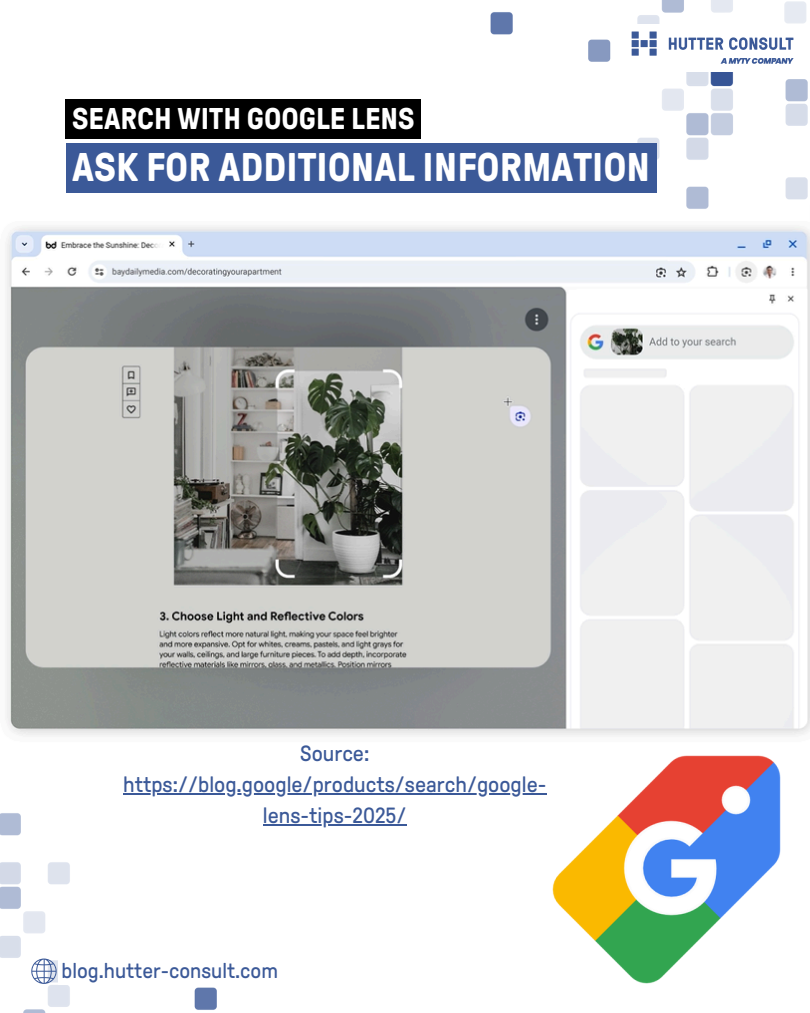
<style>
.page{position:relative;width:810px;height:1013px;background:#fff}
.page>*{position:absolute;margin:0;border:0;box-sizing:border-box;transform-origin:0 0}
.t1{font:700 40px "GT Pressura";color:#fff}
.t2{font:700 30px "GT Pressura";color:#fff}
.t3{font:22px "GT Pressura";color:#3b5998}
.t4{font:21.3px "GT Pressura";color:#3b5998}
</style>
<div class="page">
<img style="left:0;top:794px;width:225px;height:218px">
<img style="left:490px;top:0;width:318px;height:209px">
<div style="left:632px;top:24px;width:178px;height:48px;background:#fff"></div>
<svg style="left:632px;top:32px;width:25px;height:24px"></svg>
<div style="left:650px;top:32px;width:7px;height:7px;background:#3b5998"></div>
<svg style="left:669px;top:38px;width:54px;height:12px"></svg>
<svg style="left:729px;top:37px;width:64px;height:13px"></svg>
<svg style="left:721px;top:58px;width:73px;height:6px"></svg>
<svg style="left:31px;top:958px;width:26px;height:25px"></svg>
<div style="left:58px;top:957px;width:223px;height:27px;background:#fff"></div>
<img style="left:524px;top:755px;width:257px;height:229px">
<img style="left:6px;top:226px;width:804px;height:510px">
<div style="left:65px;top:99px;width:356px;height:40px;background:#000"></div>
<div style="left:66px;top:143px;width:591px;height:50px;background:#3b5998"></div>
<hr style="left:123px;top:793px;width:423px;height:1px;background:#3b5998">
<hr style="left:263px;top:824px;width:144px;height:1px;background:#3b5998">
<p class="t2" style="left:72px;top:102px;width:344px">SEARCH WITH GOOGLE LENS</p>
<h2 class="t1" style="left:72px;top:146px;width:580px">ASK FOR ADDITIONAL INFORMATION</h2>
<h1 class="t3" style="left:300px;top:741px;width:71px">Source:</h1>
<p class="t3" style="left:123px;top:772px;width:425px">https://blog.google/products/search/google-</p>
<p class="t3" style="left:263px;top:803px;width:145px">lens-tips-2025/</p>
<p class="t4" style="left:62px;top:958px;width:218px">blog.hutter-consult.com</p>
</div>
